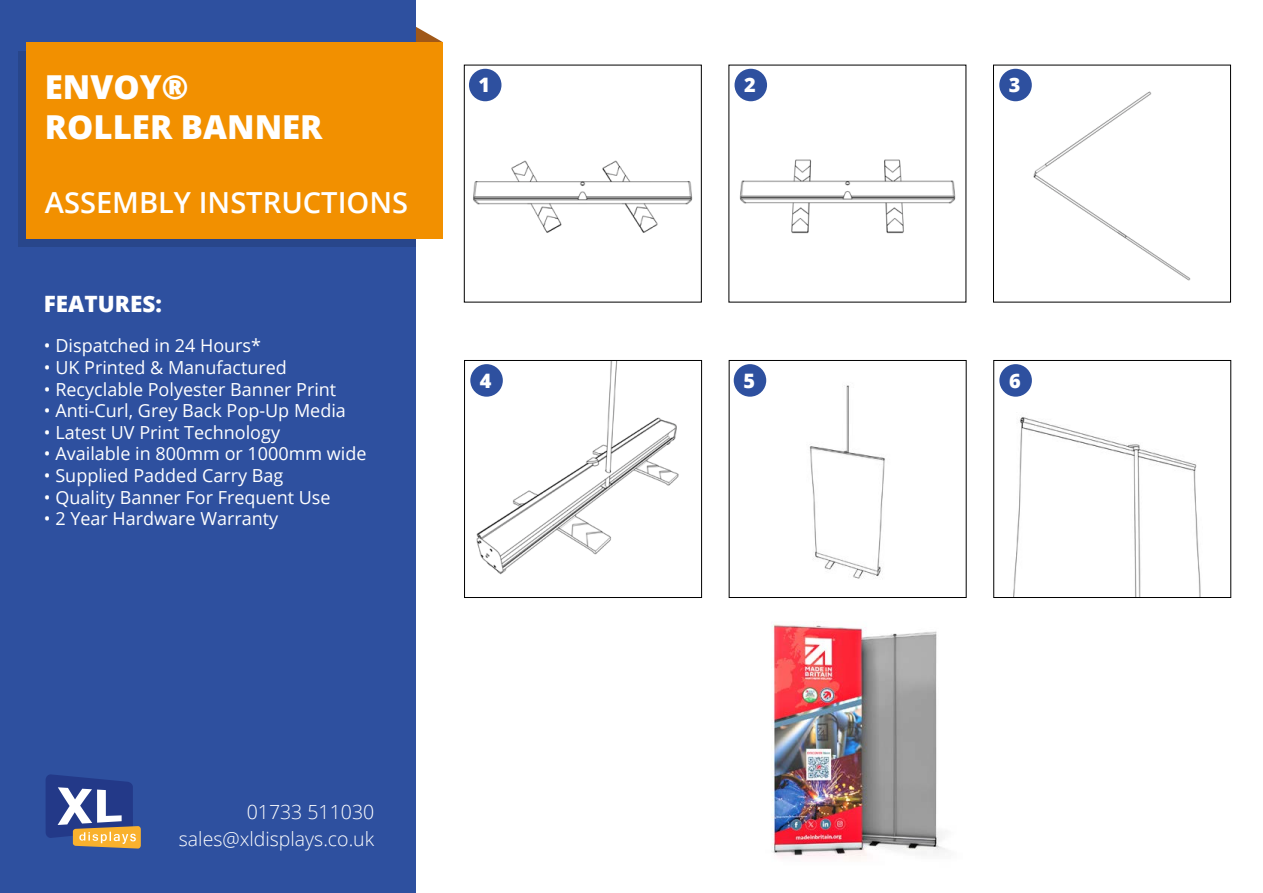
<style>
.page{position:relative;width:1263px;height:893px;background:#fff}
.page>*{position:absolute;margin:0;border:0;box-sizing:border-box;transform-origin:0 0}
.t1{font:800 33px/39.6px "Open Sans";color:#fff}
.t2{font:600 29.1px "Open Sans";color:#fff}
.t3{font:800 22.5px "Open Sans";color:#fff}
.t4{font:800 19.95px "Open Sans";color:#fff}
.t5{font:300 19.5px/27.5px "Open Sans";color:#fff;text-align:right}
.t6{font:18px "Open Sans";color:#fff}
</style>
<div class="page">
<img style="left:728px;top:597px;width:239px;height:261px">
<img style="left:1000px;top:364px;width:201px;height:232px">
<img style="left:735px;top:364px;width:150px;height:215px">
<img style="left:471px;top:362px;width:208px;height:213px">
<img style="left:999px;top:74px;width:192px;height:207px">
<img style="left:729px;top:68px;width:237px;height:235px">
<img style="left:463px;top:66px;width:239px;height:237px">
<div style="left:0;top:0;width:416px;height:893px;background:#2e509f"></div>
<svg style="left:46px;top:774px;width:95px;height:75px"></svg>
<svg style="left:18px;top:52px;width:398px;height:195px;background:#374b80"></svg>
<svg style="left:416px;top:27px;width:27px;height:15px"></svg>
<div style="left:26px;top:42px;width:417px;height:196px;background:#f29000"></div>
<div style="left:464px;top:65px;width:238px;height:237px;border:1px solid #000"></div>
<div style="left:993px;top:65px;width:238px;height:237px;border:1px solid #000"></div>
<div style="left:469px;top:69px;width:32px;height:32px;background:#2e509f;border-radius:50%"></div>
<div style="left:734px;top:69px;width:33px;height:32px;background:#2e509f;border-radius:50%"></div>
<div style="left:999px;top:69px;width:33px;height:32px;background:#2e509f;border-radius:50%"></div>
<div style="left:464px;top:360px;width:238px;height:238px;border:1px solid #000"></div>
<div style="left:470px;top:364px;width:33px;height:33px;background:#2e509f;border-radius:50%"></div>
<div style="left:729px;top:360px;width:237px;height:238px;border:1px solid #000"></div>
<div style="left:993px;top:360px;width:238px;height:238px;border:1px solid #000"></div>
<div style="left:999px;top:364px;width:33px;height:33px;background:#2e509f;border-radius:50%"></div>
<div style="left:734px;top:364px;width:32px;height:33px;background:#2e509f;border-radius:50%"></div>
<h1 class="t1" style="left:45px;top:66px;width:279px">ENVOY®<br>ROLLER BANNER</h1>
<h2 class="t2" style="left:45px;top:183px;width:365px">ASSEMBLY INSTRUCTIONS</h2>
<p class="t3" style="left:44px;top:286px;width:120px">FEATURES:</p>
<p class="t6" style="left:44px;top:333px;width:219px">• Dispatched in 24 Hours*</p>
<p class="t6" style="left:44px;top:355px;width:244px">• UK Printed &amp; Manufactured</p>
<p class="t6" style="left:44px;top:377px;width:294px">• Recyclable Polyester Banner Print</p>
<p class="t6" style="left:44px;top:398px;width:303px">• Anti-Curl, Grey Back Pop-Up Media</p>
<p class="t6" style="left:44px;top:420px;width:238px">• Latest UV Print Technology</p>
<p class="t6" style="left:44px;top:441px;width:324px">• Available in 800mm or 1000mm wide</p>
<p class="t6" style="left:44px;top:463px;width:241px">• Supplied Padded Carry Bag</p>
<p class="t6" style="left:44px;top:485px;width:288px">• Quality Banner For Frequent Use</p>
<p class="t6" style="left:44px;top:506px;width:236px">• 2 Year Hardware Warranty</p>
<p class="t4" style="left:479px;top:70px;width:13px">1</p>
<p class="t4" style="left:744px;top:70px;width:13px">2</p>
<p class="t4" style="left:1009px;top:70px;width:13px">3</p>
<p class="t4" style="left:480px;top:365px;width:13px">4</p>
<p class="t4" style="left:743px;top:365px;width:13px">5</p>
<p class="t4" style="left:1009px;top:365px;width:13px">6</p>
<p class="t5" style="left:179px;top:798px;width:197px">01733 511030 sales@xldisplays.co.uk</p>
</div>
